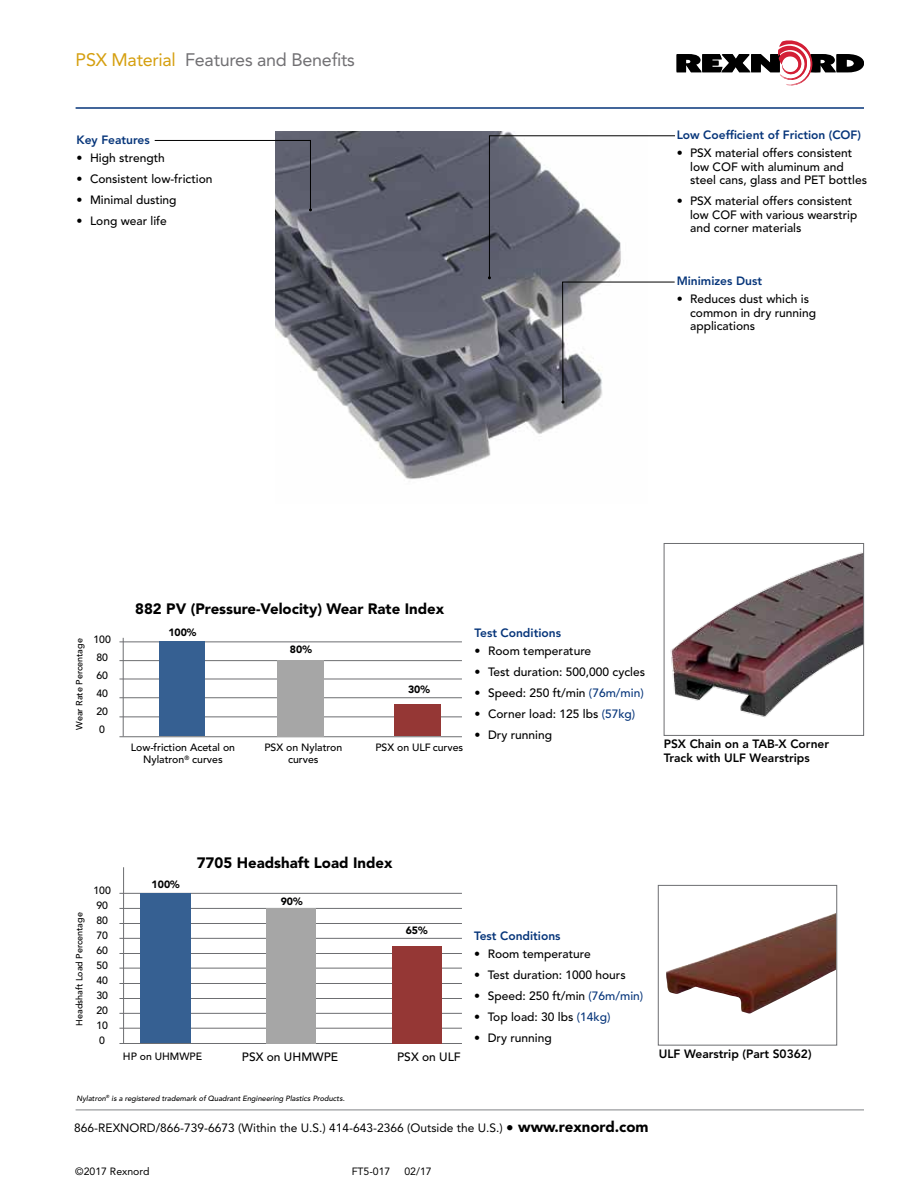
<style>
.page{position:relative;width:918px;height:1188px;background:#fff}
.page>*{position:absolute;margin:0;border:0;box-sizing:border-box;transform-origin:0 0}
.t1{font:18px "Avenir LT Std";letter-spacing:-.015em;color:#717073}
.t2{font:900 15px "Avenir LT Std";color:#000}
.t3{font:500 12px/13.5px "Avenir LT Std";color:#000}
.t4{font:12px "Avenir LT Std";color:#000}
.t5{font:800 12px "Avenir LT Std";color:#06357a}
.t6{font:800 12px/13.5px "Avenir LT Std";color:#000}
.t7{font:500 10.5px/15px "Avenir LT Std";color:#000}
.t8{font:10.5px "Avenir LT Std";color:#000}
.t9{font:900 10.5px "Avenir LT Std";color:#000}
.t10{font:500 9px "Avenir LT Std";color:#000}
.t11{font:italic 500 7.5px "Avenir LT Std";color:#000}
.s1{color:#d59f0f}
.s2{color:#06357a}
.s3{font-weight:900;font-size:15px}
</style>
<div class="page">
<hr style="left:76px;top:1110px;width:788px;height:1px;background:#808285">
<svg style="left:677px;top:40px;width:187px;height:46px"></svg>
<hr style="left:76px;top:107px;width:788px;height:2px;background:#06357a">
<img style="left:666px;top:913px;width:169px;height:101px">
<img style="left:276px;top:132px;width:318px;height:348px">
<svg style="left:154px;top:140px;width:158px;height:71px"></svg>
<svg style="left:488px;top:135px;width:187px;height:269px"></svg>
<img style="left:670px;top:552px;width:192px;height:166px">
<div style="left:664px;top:543px;width:200px;height:193px;border:1px solid #6d6e71"></div>
<div style="left:658px;top:885px;width:179px;height:161px;border:1px solid #6d6e71"></div>
<hr style="left:119px;top:893px;width:343px;height:1px;background:#6d6e71">
<hr style="left:119px;top:938px;width:343px;height:1px;background:#6d6e71">
<hr style="left:119px;top:923px;width:343px;height:1px;background:#6d6e71">
<hr style="left:119px;top:908px;width:343px;height:1px;background:#6d6e71">
<hr style="left:119px;top:953px;width:343px;height:1px;background:#6d6e71">
<hr style="left:119px;top:641px;width:343px;height:1px;background:#6d6e71">
<hr style="left:119px;top:968px;width:343px;height:1px;background:#6d6e71">
<hr style="left:119px;top:660px;width:343px;height:1px;background:#6d6e71">
<hr style="left:119px;top:983px;width:343px;height:1px;background:#6d6e71">
<hr style="left:119px;top:679px;width:343px;height:1px;background:#6d6e71">
<hr style="left:119px;top:998px;width:343px;height:1px;background:#6d6e71">
<hr style="left:119px;top:697px;width:343px;height:1px;background:#6d6e71">
<hr style="left:119px;top:1013px;width:343px;height:1px;background:#6d6e71">
<hr style="left:119px;top:716px;width:343px;height:1px;background:#6d6e71">
<hr style="left:119px;top:1028px;width:343px;height:1px;background:#6d6e71">
<hr style="left:119px;top:736px;width:343px;height:1px;background:#6d6e71">
<hr style="left:119px;top:1043px;width:343px;height:1px;background:#6d6e71">
<hr style="left:123px;top:867px;width:1px;height:177px;background:#6d6e71">
<div style="left:394px;top:704px;width:47px;height:32px;background:#953735"></div>
<div style="left:277px;top:660px;width:46px;height:76px;background:#a6a6a6"></div>
<div style="left:160px;top:641px;width:45px;height:95px;background:#366092"></div>
<div style="left:140px;top:893px;width:51px;height:150px;background:#366092"></div>
<div style="left:266px;top:908px;width:50px;height:136px;background:#a6a6a6"></div>
<div style="left:392px;top:946px;width:50px;height:97px;background:#953735"></div>
<hr style="left:123px;top:638px;width:1px;height:98px;background:#6d6e71">
<h1 class="t1" style="left:76px;top:50px;width:281px"><span class="s1">PSX Material</span> Features and Benefits</h1>
<p class="t5" style="left:77px;top:133px;width:75px">Key Features</p>
<p class="t3" style="left:77px;top:151px;width:90px">• High strength</p>
<p class="t3" style="left:77px;top:172px;width:137px">• Consistent low-friction</p>
<p class="t3" style="left:77px;top:193px;width:102px">• Minimal dusting</p>
<p class="t3" style="left:77px;top:214px;width:92px">• Long wear life</p>
<p class="t5" style="left:677px;top:128px;width:186px">Low Coefficient of Friction (COF)</p>
<p class="t3" style="left:690px;top:147px;width:178px;text-indent:-14px">• PSX material offers consistent low COF with aluminum and steel cans, glass and PET bottles</p>
<p class="t3" style="left:690px;top:195px;width:169px;text-indent:-13px">• PSX material offers consistent low COF with various wearstrip and corner materials</p>
<p class="t5" style="left:677px;top:274px;width:87px">Minimizes Dust</p>
<p class="t3" style="left:690px;top:293px;width:127px;text-indent:-14px">• Reduces dust which is common in dry running applications</p>
<p class="t10" style="left:74px;top:730px;width:93px;rotate:-90deg">Wear Rate Percentage</p>
<p class="t7" style="left:93px;top:631px;width:19px;line-height:18px">100<br>80<br>60<br>40<br>20<br>0</p>
<p class="t2" style="left:135px;top:600px;width:311px">882 PV (Pressure-Velocity) Wear Rate Index</p>
<p class="t9" style="left:168px;top:626px;width:30px">100%</p>
<p class="t7" style="left:131px;top:742px;width:106px;line-height:12px;text-align:center">Low-friction Acetal on<br>Nylatron<sup>®</sup> curves</p>
<p class="t9" style="left:290px;top:643px;width:23px">80%</p>
<p class="t9" style="left:408px;top:683px;width:23px">30%</p>
<p class="t7" style="left:264px;top:740px;width:80px">PSX on Nylatron</p>
<p class="t7" style="left:375px;top:740px;width:89px">PSX on ULF curves</p>
<p class="t7" style="left:288px;top:752px;width:32px">curves</p>
<p class="t5" style="left:475px;top:626px;width:88px">Test Conditions</p>
<p class="t3" style="left:475px;top:645px;width:118px">• Room temperature</p>
<p class="t3" style="left:475px;top:666px;width:172px">• Test duration: 500,000 cycles</p>
<p class="t3" style="left:475px;top:687px;width:171px">• Speed: 250 ft/min <span class="s2">(76m/min)</span></p>
<p class="t3" style="left:475px;top:708px;width:162px">• Corner load: 125 lbs <span class="s2">(57kg)</span></p>
<p class="t3" style="left:475px;top:729px;width:79px">• Dry running</p>
<p class="t6" style="left:664px;top:738px;width:167px">PSX Chain on a TAB-X Corner<br>Track with ULF Wearstrips</p>
<p class="t10" style="left:74px;top:1026px;width:115px;rotate:-90deg">Headshaft Load Percentage</p>
<p class="t7" style="left:93px;top:883px;width:19px">100<br>90<br>80<br>70<br>60<br>50<br>40<br>30<br>20<br>10<br>0</p>
<p class="t9" style="left:152px;top:878px;width:30px">100%</p>
<p class="t2" style="left:197px;top:854px;width:197px">7705 Headshaft Load Index</p>
<p class="t9" style="left:281px;top:895px;width:23px">90%</p>
<p class="t9" style="left:406px;top:924px;width:23px">65%</p>
<p class="t7" style="left:123px;top:1049px;width:81px">HP on UHMWPE</p>
<p class="t3" style="left:242px;top:1050px;width:98px">PSX on UHMWPE</p>
<p class="t3" style="left:397px;top:1051px;width:65px">PSX on ULF</p>
<p class="t5" style="left:474px;top:928px;width:88px">Test Conditions</p>
<p class="t3" style="left:474px;top:947px;width:118px">• Room temperature</p>
<p class="t3" style="left:474px;top:968px;width:153px">• Test duration: 1000 hours</p>
<p class="t3" style="left:474px;top:989px;width:171px">• Speed: 250 ft/min <span class="s2">(76m/min)</span></p>
<p class="t3" style="left:474px;top:1010px;width:138px">• Top load: 30 lbs <span class="s2">(14kg)</span></p>
<p class="t3" style="left:474px;top:1031px;width:79px">• Dry running</p>
<p class="t6" style="left:659px;top:1047px;width:154px">ULF Wearstrip (Part S0362)</p>
<p class="t11" style="left:77px;top:1094px;width:270px">Nylatron<sup>®</sup> is a registered trademark of Quadrant Engineering Plastics Products.</p>
<p class="t4" style="left:74px;top:1120px;width:576px">866-REXNORD/866-739-6673 (Within the U.S.) 414-643-2366 (Outside the U.S.) <span class="s3">• www.rexnord.com</span></p>
<p class="t8" style="left:75px;top:1165px;width:76px">©2017 Rexnord</p>
<p class="t8" style="left:352px;top:1165px;width:40px">FT5-017</p>
<p class="t8" style="left:404px;top:1165px;width:29px">02/17</p>
</div>
